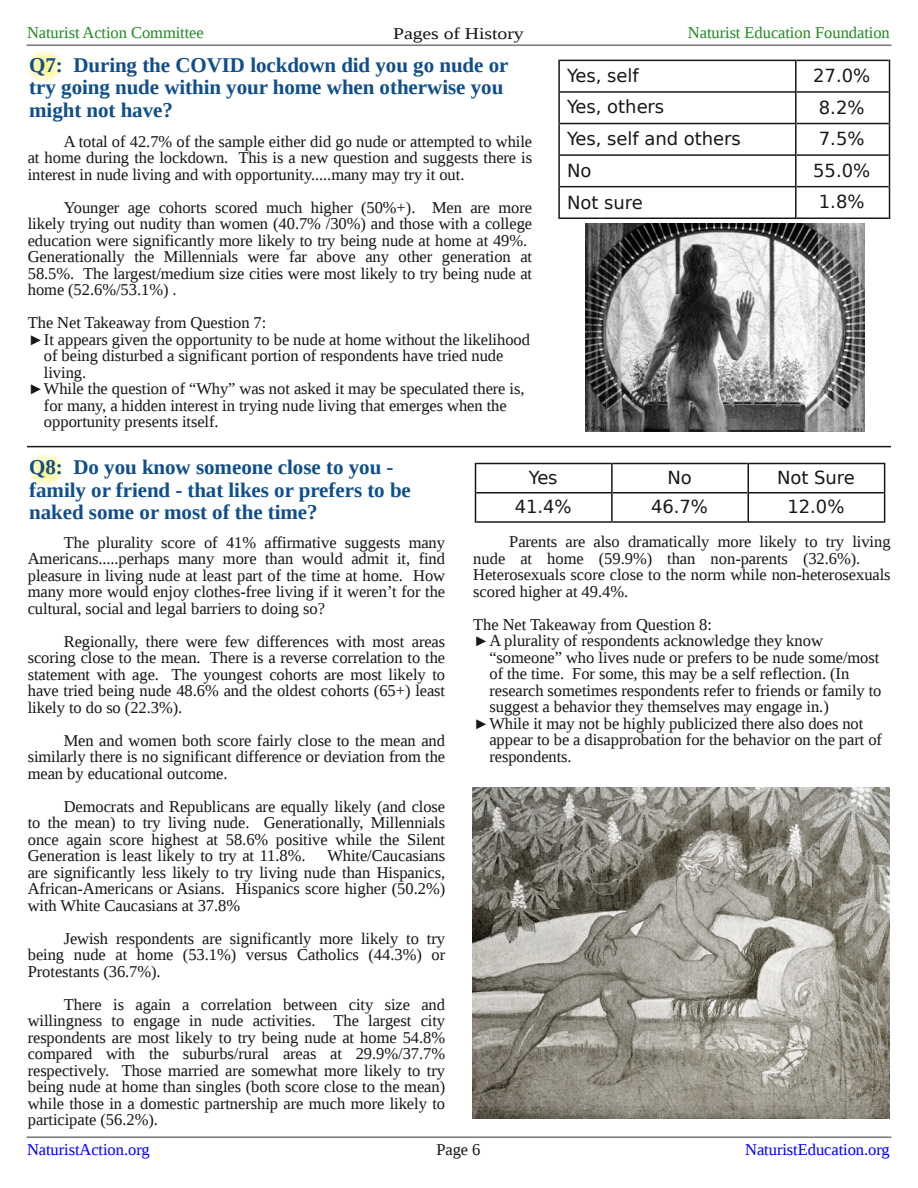
<style>
.page{position:relative;width:918px;height:1188px;background:#fff}
.page>*{position:absolute;margin:0;border:0;box-sizing:border-box;transform-origin:0 0}
.t1{font:700 21px/22.5px "Liberation Serif";letter-spacing:-.005em;color:#104e8b}
.t2{font:18px "DejaVu Sans";letter-spacing:-.005em;color:#181715}
.t3{font:16.5px/16.5px "Liberation Serif";letter-spacing:-.005em;color:#181715;text-align:justify}
.t4{font:16.5px "Liberation Serif";letter-spacing:-.005em;color:#228b22}
.t5{font:16.5px "Liberation Serif";letter-spacing:-.005em;color:#00f}
.t6{font:16.5px "Liberation Serif";letter-spacing:-.005em;color:#181715;scale:1.2 1}
</style>
<div class="page">
<hr style="left:27px;top:1136px;width:864px;height:2px;background:#7f7f7f">
<hr style="left:27px;top:44px;width:864px;height:2px;background:#7f7f7f">
<svg style="left:29px;top:454px;width:34px;height:31px"></svg>
<svg style="left:28px;top:50px;width:34px;height:32px"></svg>
<hr style="left:27px;top:446px;width:864px;height:1px;background:#181715">
<hr style="left:795px;top:60px;width:2px;height:32px;background:#181715">
<hr style="left:558px;top:60px;width:2px;height:32px;background:#181715">
<hr style="left:889px;top:60px;width:1px;height:32px;background:#181715">
<hr style="left:795px;top:92px;width:2px;height:32px;background:#181715">
<hr style="left:558px;top:92px;width:2px;height:32px;background:#181715">
<hr style="left:889px;top:92px;width:1px;height:32px;background:#181715">
<hr style="left:795px;top:124px;width:2px;height:31px;background:#181715">
<hr style="left:558px;top:124px;width:2px;height:31px;background:#181715">
<hr style="left:889px;top:124px;width:1px;height:31px;background:#181715">
<hr style="left:795px;top:155px;width:2px;height:32px;background:#181715">
<hr style="left:558px;top:155px;width:2px;height:32px;background:#181715">
<hr style="left:889px;top:155px;width:1px;height:32px;background:#181715">
<hr style="left:795px;top:187px;width:2px;height:32px;background:#181715">
<hr style="left:558px;top:187px;width:2px;height:32px;background:#181715">
<hr style="left:889px;top:187px;width:1px;height:32px;background:#181715">
<hr style="left:560px;top:91px;width:235px;height:2px;background:#181715">
<hr style="left:560px;top:60px;width:235px;height:1px;background:#181715">
<hr style="left:797px;top:91px;width:92px;height:2px;background:#181715">
<hr style="left:797px;top:60px;width:92px;height:1px;background:#181715">
<hr style="left:560px;top:123px;width:235px;height:1px;background:#181715">
<hr style="left:797px;top:123px;width:92px;height:1px;background:#181715">
<hr style="left:560px;top:154px;width:235px;height:2px;background:#181715">
<hr style="left:797px;top:154px;width:92px;height:2px;background:#181715">
<hr style="left:560px;top:186px;width:235px;height:1px;background:#181715">
<hr style="left:797px;top:186px;width:92px;height:1px;background:#181715">
<hr style="left:560px;top:218px;width:235px;height:1px;background:#181715">
<hr style="left:797px;top:218px;width:92px;height:1px;background:#181715">
<img style="left:585px;top:224px;width:279px;height:208px">
<hr style="left:611px;top:463px;width:2px;height:30px;background:#181715">
<hr style="left:475px;top:463px;width:1px;height:30px;background:#181715">
<hr style="left:747px;top:463px;width:2px;height:30px;background:#181715">
<hr style="left:884px;top:463px;width:1px;height:30px;background:#181715">
<hr style="left:611px;top:493px;width:2px;height:30px;background:#181715">
<hr style="left:475px;top:493px;width:1px;height:30px;background:#181715">
<hr style="left:747px;top:493px;width:2px;height:30px;background:#181715">
<hr style="left:884px;top:493px;width:1px;height:30px;background:#181715">
<hr style="left:476px;top:492px;width:135px;height:2px;background:#181715">
<hr style="left:476px;top:463px;width:135px;height:1px;background:#181715">
<hr style="left:613px;top:492px;width:134px;height:2px;background:#181715">
<hr style="left:613px;top:463px;width:134px;height:1px;background:#181715">
<hr style="left:749px;top:492px;width:135px;height:2px;background:#181715">
<hr style="left:749px;top:463px;width:135px;height:1px;background:#181715">
<hr style="left:476px;top:521px;width:135px;height:2px;background:#181715">
<hr style="left:613px;top:521px;width:134px;height:2px;background:#181715">
<hr style="left:749px;top:521px;width:135px;height:2px;background:#181715">
<img style="left:472px;top:787px;width:417px;height:331px">
<p class="t4" style="left:27px;top:23px;width:178px">Naturist Action Committee</p>
<p class="t6" style="left:393px;top:24px;width:110px">Pages of History</p>
<p class="t4" style="left:688px;top:24px;width:203px">Naturist Education Foundation</p>
<p class="t1" style="left:29px;top:54px;width:481px">Q7: During the COVID lockdown did you go nude or try going nude within your home when otherwise you might not have?</p>
<p class="t3" style="left:28px;top:133px;width:506px;text-indent:36px">A total of 42.7% of the sample either did go nude or attempted to while at home during the lockdown. This is a new question and suggests there is interest in nude living and with opportunity.....many may try it out.</p>
<p class="t3" style="left:28px;top:199px;width:506px;text-align:left;text-indent:36px">Younger age cohorts scored much higher (50%+). Men are more likely trying out nudity than women (40.7% /30%) and those with a college education were significantly more likely to try being nude at home at 49%.<br>Generationally the Millennials were far above any other generation at 58.5%. The largest/medium size cities were most likely to try being nude at home (52.6%/53.1%) .</p>
<p class="t3" style="left:28px;top:314px;width:240px">The Net Takeaway from Question 7:</p>
<p class="t3" style="left:28px;top:331px;width:504px">►It appears given the opportunity to be nude at home without the likelihood</p>
<p class="t3" style="left:44px;top:347px;width:461px">of being disturbed a significant portion of respondents have tried nude</p>
<p class="t3" style="left:44px;top:364px;width:44px">living.</p>
<p class="t3" style="left:28px;top:380px;width:498px">►While the question of “Why” was not asked it may be speculated there is,</p>
<p class="t3" style="left:44px;top:397px;width:464px">for many, a hidden interest in trying nude living that emerges when the</p>
<p class="t3" style="left:44px;top:413px;width:176px">opportunity presents itself.</p>
<p class="t2" style="left:567px;top:65px;width:73px">Yes, self</p>
<p class="t2" style="left:813px;top:65px;width:58px">27.0%</p>
<p class="t2" style="left:567px;top:96px;width:99px">Yes, others</p>
<p class="t2" style="left:819px;top:97px;width:47px">8.2%</p>
<p class="t2" style="left:567px;top:128px;width:175px">Yes, self and others</p>
<p class="t2" style="left:819px;top:128px;width:47px">7.5%</p>
<p class="t2" style="left:567px;top:161px;width:26px">No</p>
<p class="t2" style="left:813px;top:160px;width:58px">55.0%</p>
<p class="t2" style="left:567px;top:192px;width:77px">Not sure</p>
<p class="t2" style="left:819px;top:192px;width:47px">1.8%</p>
<p class="t1" style="left:29px;top:456px;width:383px">Q8: Do you know someone close to you - family or friend - that likes or prefers to be naked some or most of the time?</p>
<p class="t3" style="left:28px;top:534px;width:419px;text-indent:36px">The plurality score of 41% affirmative suggests many Americans.....perhaps many more than would admit it, find pleasure in living nude at least part of the time at home. How many more would enjoy clothes-free living if it weren’t for the cultural, social and legal barriers to doing so?</p>
<p class="t3" style="left:28px;top:633px;width:419px;text-indent:36px">Regionally, there were few differences with most areas scoring close to the mean. There is a reverse correlation to the statement with age. The youngest cohorts are most likely to have tried being nude 48.6% and the oldest cohorts (65+) least likely to do so (22.3%).</p>
<p class="t3" style="left:28px;top:732px;width:419px;text-indent:36px">Men and women both score fairly close to the mean and similarly there is no significant difference or deviation from the mean by educational outcome.</p>
<p class="t3" style="left:28px;top:798px;width:419px;text-indent:36px">Democrats and Republicans are equally likely (and close to the mean) to try living nude. Generationally, Millennials once again score highest at 58.6% positive while the Silent Generation is least likely to try at 11.8%.</p>
<p class="t3" style="left:28px;top:847px;width:419px;text-indent:300px">White/Caucasians are significantly less likely to try living nude than Hispanics, African-Americans or Asians. Hispanics score higher (50.2%) with White Caucasians at 37.8%</p>
<p class="t3" style="left:28px;top:930px;width:419px;text-indent:36px">Jewish respondents are significantly more likely to try being nude at home (53.1%) versus Catholics (44.3%) or Protestants (36.7%).</p>
<p class="t3" style="left:28px;top:996px;width:419px;text-indent:36px">There is again a correlation between city size and willingness to engage in nude activities. The largest city respondents are most likely to try being nude at home 54.8% compared with the suburbs/rural areas at 29.9%/37.7% respectively. Those married are somewhat more likely to try being nude at home than singles (both score close to the mean) while those in a domestic partnership are much more likely to participate (56.2%).</p>
<p class="t2" style="left:529px;top:468px;width:30px">Yes</p>
<p class="t2" style="left:667px;top:468px;width:26px">No</p>
<p class="t2" style="left:777px;top:467px;width:79px">Not Sure</p>
<p class="t2" style="left:515px;top:497px;width:58px">41.4%</p>
<p class="t2" style="left:651px;top:497px;width:58px">46.7%</p>
<p class="t2" style="left:787px;top:497px;width:58px">12.0%</p>
<p class="t3" style="left:473px;top:534px;width:419px;text-align:left;text-indent:36px">Parents are also dramatically more likely to try living nude at home (59.9%) than non-parents (32.6%).<br>Heterosexuals score close to the norm while non-heterosexuals scored higher at 49.4%.</p>
<p class="t3" style="left:473px;top:616px;width:240px">The Net Takeaway from Question 8:</p>
<p class="t3" style="left:473px;top:633px;width:351px">►A plurality of respondents acknowledge they know</p>
<p class="t3" style="left:489px;top:649px;width:391px">“someone” who lives nude or prefers to be nude some/most</p>
<p class="t3" style="left:489px;top:666px;width:361px">of the time. For some, this may be a self reflection. (In</p>
<p class="t3" style="left:489px;top:682px;width:394px">research sometimes respondents refer to friends or family to</p>
<p class="t3" style="left:489px;top:699px;width:341px">suggest a behavior they themselves may engage in.)</p>
<p class="t3" style="left:473px;top:715px;width:392px">►While it may not be highly publicized there also does not</p>
<p class="t3" style="left:489px;top:732px;width:394px">appear to be a disapprobation for the behavior on the part of</p>
<p class="t3" style="left:489px;top:748px;width:84px">respondents.</p>
<p class="t5" style="left:27px;top:1140px;width:124px">NaturistAction.org</p>
<p class="t5" style="left:745px;top:1140px;width:146px">NaturistEducation.org</p>
<p class="t3" style="left:436px;top:1141px;width:46px">Page 6</p>
</div>
